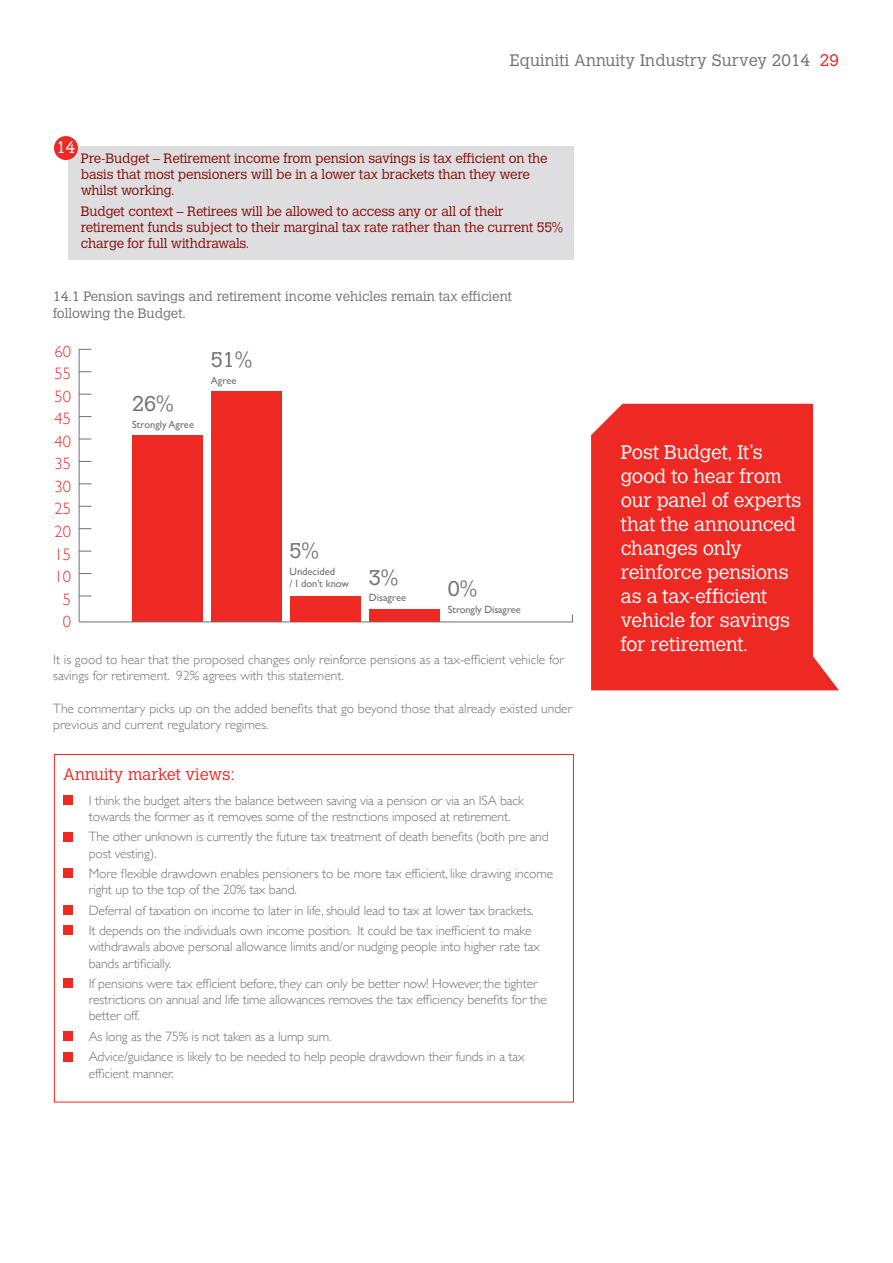
<style>
.page{position:relative;width:893px;height:1263px;background:#fff}
.page>*{position:absolute;margin:0;border:0;box-sizing:border-box;transform-origin:0 0}
.t1{font:300 21px "Calvert";color:#717074}
.t2{font:300 19.5px/24px "Calvert";letter-spacing:-.01em;color:#fff}
.t3{font:300 16.5px "Calvert";letter-spacing:.01em;color:#717074}
.t4{font:300 16.5px/22.5px "Gill Sans";color:#ee2823;text-align:center}
.t5{font:300 16.5px "Calvert";color:#ee2823}
.t6{font:300 16.5px "Calvert";color:#fff}
.t7{font:300 13.5px/16.2px "Gill Sans";letter-spacing:-.01em;color:#717074}
.t8{font:300 13.5px/16.2px "Calvert";letter-spacing:-.01em;color:#820a01}
.t9{font:300 13.5px/16.2px "Calvert";color:#717074}
.t10{font:10.5px/12.6px "Gill Sans";color:#717074}
.s1{color:#ee2823}
</style>
<div class="page">
<div style="left:68px;top:146px;width:505px;height:114px;background:#dedee1"></div>
<div style="left:54px;top:136px;width:24px;height:24px;background:#ee2823;border-radius:50%"></div>
<div style="left:63px;top:795px;width:10px;height:10px;background:#ee2823"></div>
<div style="left:63px;top:832px;width:10px;height:9px;background:#ee2823"></div>
<div style="left:63px;top:869px;width:10px;height:9px;background:#ee2823"></div>
<div style="left:63px;top:905px;width:10px;height:10px;background:#ee2823"></div>
<div style="left:63px;top:926px;width:10px;height:9px;background:#ee2823"></div>
<div style="left:63px;top:979px;width:10px;height:9px;background:#ee2823"></div>
<div style="left:63px;top:1031px;width:10px;height:10px;background:#ee2823"></div>
<div style="left:63px;top:1052px;width:10px;height:9px;background:#ee2823"></div>
<hr style="left:79px;top:349px;width:1px;height:273px;background:#717074">
<svg style="left:79px;top:349px;width:12px;height:1px"></svg>
<svg style="left:79px;top:371px;width:12px;height:1px"></svg>
<svg style="left:79px;top:394px;width:12px;height:1px"></svg>
<svg style="left:79px;top:439px;width:12px;height:1px"></svg>
<svg style="left:79px;top:483px;width:12px;height:1px"></svg>
<svg style="left:79px;top:506px;width:12px;height:1px"></svg>
<svg style="left:79px;top:528px;width:12px;height:1px"></svg>
<svg style="left:79px;top:551px;width:12px;height:1px"></svg>
<svg style="left:79px;top:596px;width:12px;height:1px"></svg>
<div style="left:132px;top:435px;width:71px;height:187px;background:#ee2823"></div>
<div style="left:211px;top:391px;width:71px;height:231px;background:#ee2823"></div>
<div style="left:369px;top:609px;width:71px;height:13px;background:#ee2823"></div>
<hr style="left:79px;top:621px;width:494px;height:1px;background:#717074">
<div style="left:290px;top:596px;width:71px;height:26px;background:#ee2823"></div>
<svg style="left:591px;top:404px;width:248px;height:286px;background:#ef3e3a"></svg>
<p class="t3" style="left:510px;top:51px;width:331px">Equiniti Annuity Industry Survey 2014 <span class="s1">29</span></p>
<p class="t6" style="left:57px;top:138px;width:20px">14</p>
<p class="t8" style="left:81px;top:150px;width:468px">Pre-Budget – Retirement income from pension savings is tax efficient on the basis that most pensioners will be in a lower tax brackets than they were whilst working.</p>
<p class="t8" style="left:81px;top:203px;width:484px">Budget context – Retirees will be allowed to access any or all of their retirement funds subject to their marginal tax rate rather than the current 55% charge for full withdrawals.</p>
<p class="t9" style="left:53px;top:289px;width:460px">14.1 Pension savings and retirement income vehicles remain tax efficient following the Budget.</p>
<p class="t4" style="left:54px;top:339px;width:18px">60<br>55<br>50<br>45<br>40<br>35<br>30<br>25<br>20<br>15<br>10<br>5<br>0</p>
<h1 class="t1" style="left:132px;top:392px;width:43px">26%</h1>
<p class="t10" style="left:132px;top:418px;width:63px">Strongly Agree</p>
<h1 class="t1" style="left:211px;top:348px;width:43px">51%</h1>
<p class="t10" style="left:211px;top:374px;width:27px">Agree</p>
<h1 class="t1" style="left:290px;top:539px;width:31px">5%</h1>
<p class="t10" style="left:290px;top:565px;width:110px">Undecided<br>/ I don’t know <sup>3%</sup></p>
<p class="t10" style="left:369px;top:591px;width:39px">Disagree</p>
<h1 class="t1" style="left:448px;top:577px;width:31px">0%</h1>
<p class="t10" style="left:448px;top:603px;width:74px">Strongly Disagree</p>
<p class="t7" style="left:53px;top:651px;width:512px">It is good to hear that the proposed changes only reinforce pensions as a tax-efficient vehicle for savings for retirement. 92% agrees with this statement.</p>
<p class="t7" style="left:53px;top:700px;width:520px">The commentary picks up on the added benefits that go beyond those that already existed under previous and current regulatory regimes.</p>
<p class="t5" style="left:63px;top:765px;width:173px">Annuity market views:</p>
<p class="t7" style="left:89px;top:791px;width:437px">I think the budget alters the balance between saving via a pension or via an ISA back towards the former as it removes some of the restrictions imposed at retirement.</p>
<p class="t7" style="left:89px;top:828px;width:461px">The other unknown is currently the future tax treatment of death benefits (both pre and post vesting).</p>
<p class="t7" style="left:89px;top:865px;width:466px">More flexible drawdown enables pensioners to be more tax efficient, like drawing income right up to the top of the 20% tax band.</p>
<p class="t7" style="left:89px;top:899px;width:446px;line-height:20.4px">Deferral of taxation on income to later in life, should lead to tax at lower tax brackets.<br>It depends on the individuals own income position. It could be tax inefficient to make</p>
<p class="t7" style="left:89px;top:938px;width:453px">withdrawals above personal allowance limits and/or nudging people into higher rate tax bands artificially.</p>
<p class="t7" style="left:89px;top:975px;width:460px">If pensions were tax efficient before, they can only be better now! However, the tighter restrictions on annual and life time allowances removes the tax efficiency benefits for the better off.</p>
<p class="t7" style="left:89px;top:1025px;width:437px;line-height:20.4px">As long as the 75% is not taken as a lump sum.<br>Advice/guidance is likely to be needed to help people drawdown their funds in a tax</p>
<p class="t7" style="left:89px;top:1064px;width:86px">efficient manner.</p>
<h2 class="t2" style="left:621px;top:441px;width:182px">Post Budget, It’s good to hear from our panel of experts that the announced changes only reinforce pensions as a tax-efficient vehicle for savings for retirement.</h2>
</div>
